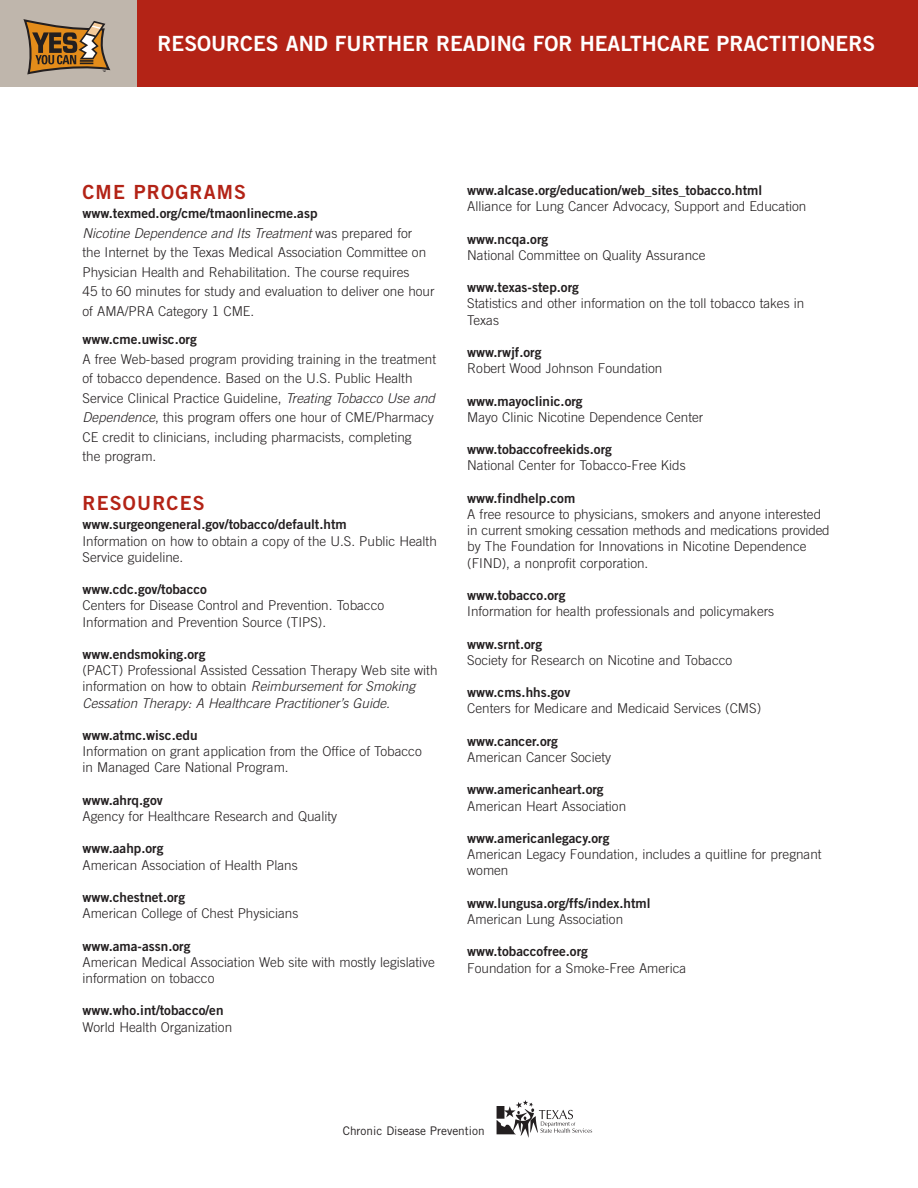
<style>
.page{position:relative;width:918px;height:1188px;background:#fff}
.page>*{position:absolute;margin:0;border:0;box-sizing:border-box;transform-origin:0 0}
.t1{font:21px "Trade Gothic Bold Two";color:#fff}
.t2{font:19.5px "Trade Gothic Bold Two";letter-spacing:.06em;color:#b32316}
.t3{font:300 13.5px/16.2px "Trade Gothic";color:#231f20}
.t4{font:13.5px "Trade Gothic Bold Two";color:#231f20}
.t5{font:11.85px "Trade Gothic";color:#231f20}
.s1{font-style:italic}
</style>
<div class="page">
<div style="left:0;top:0;width:137px;height:87px;background:#bfb6ac"></div>
<div style="left:137px;top:0;width:781px;height:86px;background:#b32316"></div>
<svg style="left:23px;top:19px;width:87px;height:55px"></svg>
<svg style="left:497px;top:1100px;width:95px;height:38px"></svg>
<h1 class="t1" style="left:158px;top:36px;width:719px">RESOURCES AND FURTHER READING FOR HEALTHCARE PRACTITIONERS</h1>
<h2 class="t2" style="left:82px;top:185px;width:165px">CME PROGRAMS</h2>
<p class="t4" style="left:82px;top:209px;width:237px">www.texmed.org/cme/tmaonlinecme.asp</p>
<p class="t3" style="left:82px;top:225px;width:354px;line-height:19.5px"><span class="s1">Nicotine Dependence and Its Treatment</span> w a s p r e p a r e d fo r<br>the Internet by the Texas Medical Association Committee on Physician Health and Rehabilitation. The course requires<br>45 to 60 minutes for study and evaluation to deliver one hour of AMA/PRA Category 1 CME.</p>
<p class="t4" style="left:82px;top:335px;width:116px">www.cme.uwisc.org</p>
<p class="t3" style="left:82px;top:351px;width:357px;line-height:19.5px">A free Web-based program providing training in the treatment of tobacco dependence. Based on the U.S. Public Health Service Clinical Practice Guideline, <span class="s1">Treating Tobacco Use and Dependence</span>, this program offers one hour of CME/Pharmacy CE credit to clinicians, including pharmacists, completing<br>the program.</p>
<h2 class="t2" style="left:82px;top:496px;width:124px">RESOURCES</h2>
<p class="t4" style="left:82px;top:520px;width:266px">www.surgeongeneral.gov/tobacco/default.htm</p>
<p class="t3" style="left:82px;top:534px;width:356px">Information on how to obtain a copy of the U.S. Public Health<br>Service guideline.</p>
<p class="t4" style="left:82px;top:584px;width:126px">www.cdc.gov/tobacco</p>
<p class="t3" style="left:82px;top:599px;width:303px">Centers for Disease Control and Prevention. Tobacco<br>Information and Prevention Source (TIPS).</p>
<p class="t4" style="left:82px;top:649px;width:124px">www.endsmoking.org</p>
<p class="t3" style="left:82px;top:664px;width:357px">(PACT) Professional Assisted Cessation Therapy Web site with information on how to obtain <span class="s1">Reimbursement for Smoking<br>Cessation Therapy: A Healthcare Practitioner’s Guide.</span></p>
<p class="t4" style="left:82px;top:730px;width:117px">www.atmc.wisc.edu</p>
<p class="t3" style="left:82px;top:745px;width:341px">Information on grant application from the Office of Tobacco in Managed Care National Program.</p>
<p class="t4" style="left:82px;top:795px;width:82px">www.ahrq.gov</p>
<p class="t3" style="left:82px;top:809px;width:256px">Agency for Healthcare Research and Quality</p>
<p class="t4" style="left:82px;top:844px;width:82px">www.aahp.org</p>
<p class="t3" style="left:82px;top:858px;width:217px">American Association of Health Plans</p>
<p class="t4" style="left:82px;top:892px;width:104px">www.chestnet.org</p>
<p class="t3" style="left:82px;top:907px;width:217px">American College of Chest Physicians</p>
<p class="t4" style="left:82px;top:941px;width:109px">www.ama-assn.org</p>
<p class="t3" style="left:82px;top:955px;width:354px">American Medical Association Web site with mostly legislative information on tobacco</p>
<p class="t4" style="left:82px;top:1006px;width:143px">www.who.int/tobacco/en</p>
<p class="t3" style="left:82px;top:1020px;width:151px">World Health Organization</p>
<p class="t4" style="left:467px;top:185px;width:297px">www.alcase.org/education/web_sites_tobacco.html</p>
<p class="t3" style="left:467px;top:200px;width:341px">Alliance for Lung Cancer Advocacy, Support and Education</p>
<p class="t4" style="left:467px;top:234px;width:82px">www.ncqa.org</p>
<p class="t3" style="left:467px;top:248px;width:240px">National Committee on Quality Assurance</p>
<p class="t4" style="left:467px;top:283px;width:113px">www.texas-step.org</p>
<p class="t3" style="left:467px;top:297px;width:339px">Statistics and other information on the toll tobacco takes in<br>Texas</p>
<p class="t4" style="left:467px;top:347px;width:76px">www.rwjf.org</p>
<p class="t3" style="left:467px;top:362px;width:197px">Robert Wood Johnson Foundation</p>
<p class="t4" style="left:467px;top:396px;width:117px">www.mayoclinic.org</p>
<p class="t3" style="left:467px;top:410px;width:238px">Mayo Clinic Nicotine Dependence Center</p>
<p class="t4" style="left:467px;top:445px;width:146px">www.tobaccofreekids.org</p>
<p class="t3" style="left:467px;top:459px;width:220px">National Center for Tobacco-Free Kids</p>
<p class="t4" style="left:467px;top:493px;width:110px">www.findhelp.com</p>
<p class="t3" style="left:467px;top:507px;width:364px">A free resource to physicians, smokers and anyone interested in current smoking cessation methods and medications provided by The Foundation for Innovations in Nicotine Dependence (FIND), a nonprofit corporation.</p>
<p class="t4" style="left:467px;top:590px;width:100px">www.tobacco.org</p>
<p class="t3" style="left:467px;top:605px;width:309px">Information for health professionals and policymakers</p>
<p class="t4" style="left:467px;top:639px;width:76px">www.srnt.org</p>
<p class="t3" style="left:467px;top:653px;width:267px">Society for Research on Nicotine and Tobacco</p>
<p class="t4" style="left:467px;top:688px;width:105px">www.cms.hhs.gov</p>
<p class="t3" style="left:467px;top:702px;width:295px">Centers for Medicare and Medicaid Services (CMS)</p>
<p class="t4" style="left:467px;top:736px;width:92px">www.cancer.org</p>
<p class="t3" style="left:467px;top:750px;width:145px">American Cancer Society</p>
<p class="t4" style="left:467px;top:785px;width:138px">www.americanheart.org</p>
<p class="t3" style="left:467px;top:799px;width:160px">American Heart Association</p>
<p class="t4" style="left:467px;top:833px;width:144px">www.americanlegacy.org</p>
<p class="t3" style="left:467px;top:848px;width:356px">American Legacy Foundation, includes a quitline for pregnant women</p>
<p class="t4" style="left:467px;top:898px;width:185px">www.lungusa.org/ffs/index.html</p>
<p class="t3" style="left:467px;top:912px;width:157px">American Lung Association</p>
<p class="t4" style="left:467px;top:947px;width:122px">www.tobaccofree.org</p>
<p class="t3" style="left:467px;top:961px;width:220px">Foundation for a Smoke-Free America</p>
<p class="t5" style="left:343px;top:1126px;width:143px">Chronic Disease Prevention</p>
</div>
